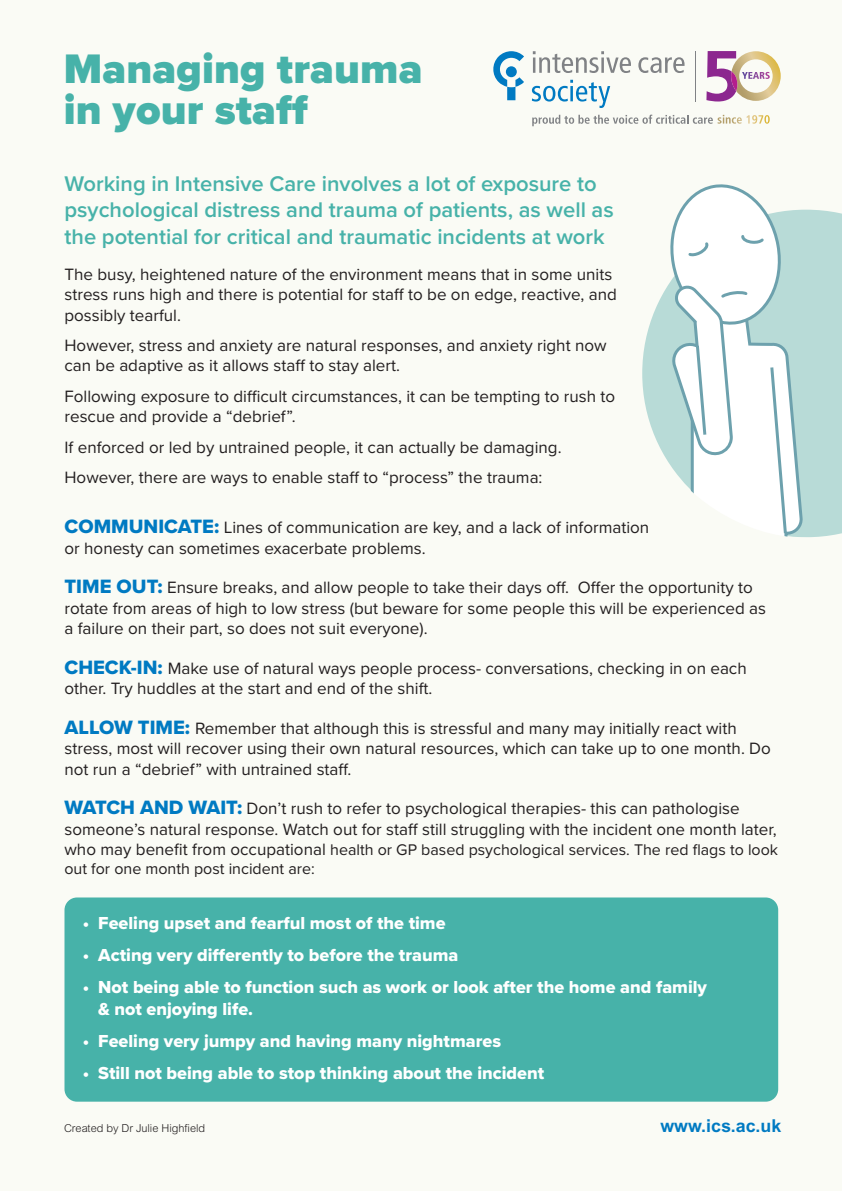
<style>
.page{position:relative;width:842px;height:1191px;background:#fafbf5}
.page>*{position:absolute;margin:0;border:0;box-sizing:border-box;transform-origin:0 0}
.t1{font:900 42.8px/40.8px "Proxima Nova";letter-spacing:.005em;color:#47b2a9}
.t2{font:600 22px/26.4px "Proxima Nova";color:#47b2a9}
.t3{font:18px/21.6px "Proxima Nova Extrabld";color:#fff}
.t4{font:700 17.8px "Arial MT Std";color:#007ac2}
.t5{font:17px/20.4px "Proxima Nova";color:#231f20}
.t6{font:16px/19.2px "Proxima Nova";color:#231f20}
.t7{font:300 10.9px "Arial MT Std";color:#231f20}
.s1{font-family:"Proxima Nova Extrabld";font-size:20px;color:#007ac2}
.s2{font-size:17px}
</style>
<div class="page">
<svg style="left:642px;top:210px;width:200px;height:169px;fill:#b8dbd7"></svg>
<svg style="left:638px;top:57px;width:46px;height:16px"></svg>
<svg style="left:533px;top:51px;width:98px;height:22px"></svg>
<svg style="left:532px;top:80px;width:78px;height:28px"></svg>
<svg style="left:493px;top:51px;width:31px;height:49px"></svg>
<div style="left:506px;top:66px;width:11px;height:11px;background:#007ac2;border-radius:50%"></div>
<hr style="left:696px;top:51px;width:1px;height:51px;background:#808285">
<svg style="left:532px;top:115px;width:238px;height:11px"></svg>
<svg style="left:706px;top:51px;width:75px;height:50px"></svg>
<div style="left:64px;top:897px;width:714px;height:204px;background:#47b2a9;border-radius:12px"></div>
<svg style="left:667px;top:184px;width:135px;height:195px"></svg>
<svg style="left:642px;top:379px;width:200px;height:159px"></svg>
<p class="t1" style="left:64px;top:51px;width:360px">Managing trauma in your staff</p>
<p class="t2" style="left:64px;top:171px;width:551px">Working in Intensive Care involves a lot of exposure to psychological distress and trauma of patients, as well as the potential for critical and traumatic incidents at work</p>
<p class="t5" style="left:64px;top:264px;width:554px">The busy, heightened nature of the environment means that in some units stress runs high and there is potential for staff to be on edge, reactive, and possibly tearful.</p>
<p class="t5" style="left:64px;top:335px;width:544px">However, stress and anxiety are natural responses, and anxiety right now can be adaptive as it allows staff to stay alert.</p>
<p class="t5" style="left:64px;top:386px;width:552px">Following exposure to difficult circumstances, it can be tempting to rush to rescue and provide a “debrief”.</p>
<p class="t5" style="left:64px;top:437px;width:499px">If enforced or led by untrained people, it can actually be damaging.</p>
<p class="t5" style="left:64px;top:467px;width:479px">However, there are ways to enable staff to “process” the trauma:</p>
<p class="t5" style="left:64px;top:518px;width:586px"><span class="s1">COMMUNICATE:</span> Lines of communication are key, and a lack of information or honesty can sometimes exacerbate problems.</p>
<p class="t5" style="left:64px;top:578px;width:703px"><span class="s1">TIME OUT:</span> Ensure breaks, and allow people to take their days off. Offer the opportunity to rotate from areas of high to low stress (but beware for some people this will be experienced as a failure on their part, so does not suit everyone).</p>
<p class="t5" style="left:64px;top:658px;width:684px"><span class="s1">CHECK-IN:</span> Make use of natural ways people process- conversations, checking in on each other. Try huddles at the start and end of the shift.</p>
<p class="t5" style="left:64px;top:718px;width:708px"><span class="s1">ALLOW TIME:</span> Remember that although this is stressful and many may initially react with stress, most will recover using their own natural resources, which can take up to one month. Do not run a “debrief” with untrained staff.</p>
<p class="t5" style="left:64px;top:799px;width:714px"><span class="s1">WATCH AND WAIT:</span> Don’t rush to refer to psychological therapies- this can pathologise someone’s natural response. Watch out for staff still struggling with the incident one month later,</p>
<p class="t6" style="left:64px;top:840px;width:715px"><span class="s2">who may benefit from occupational</span> health or GP based psychological services. The red flags to look out for one month post incident are:</p>
<p class="t3" style="left:83px;top:913px;width:364px">• Feeling upset and fearful most of the time</p>
<p class="t3" style="left:83px;top:945px;width:377px">• Acting very differently to before the trauma</p>
<p class="t3" style="left:98px;top:977px;width:610px;text-indent:-15px">• Not being able to function such as work or look after the home and family &amp; not enjoying life.</p>
<p class="t3" style="left:83px;top:1030px;width:420px">• Feeling very jumpy and having many nightmares</p>
<p class="t3" style="left:83px;top:1062px;width:463px">• Still not being able to stop thinking about the incident</p>
<p class="t7" style="left:64px;top:1122px;width:143px">Created by Dr Julie Highfield</p>
<p class="t4" style="left:660px;top:1115px;width:122px">www.ics.ac.uk</p>
</div>
